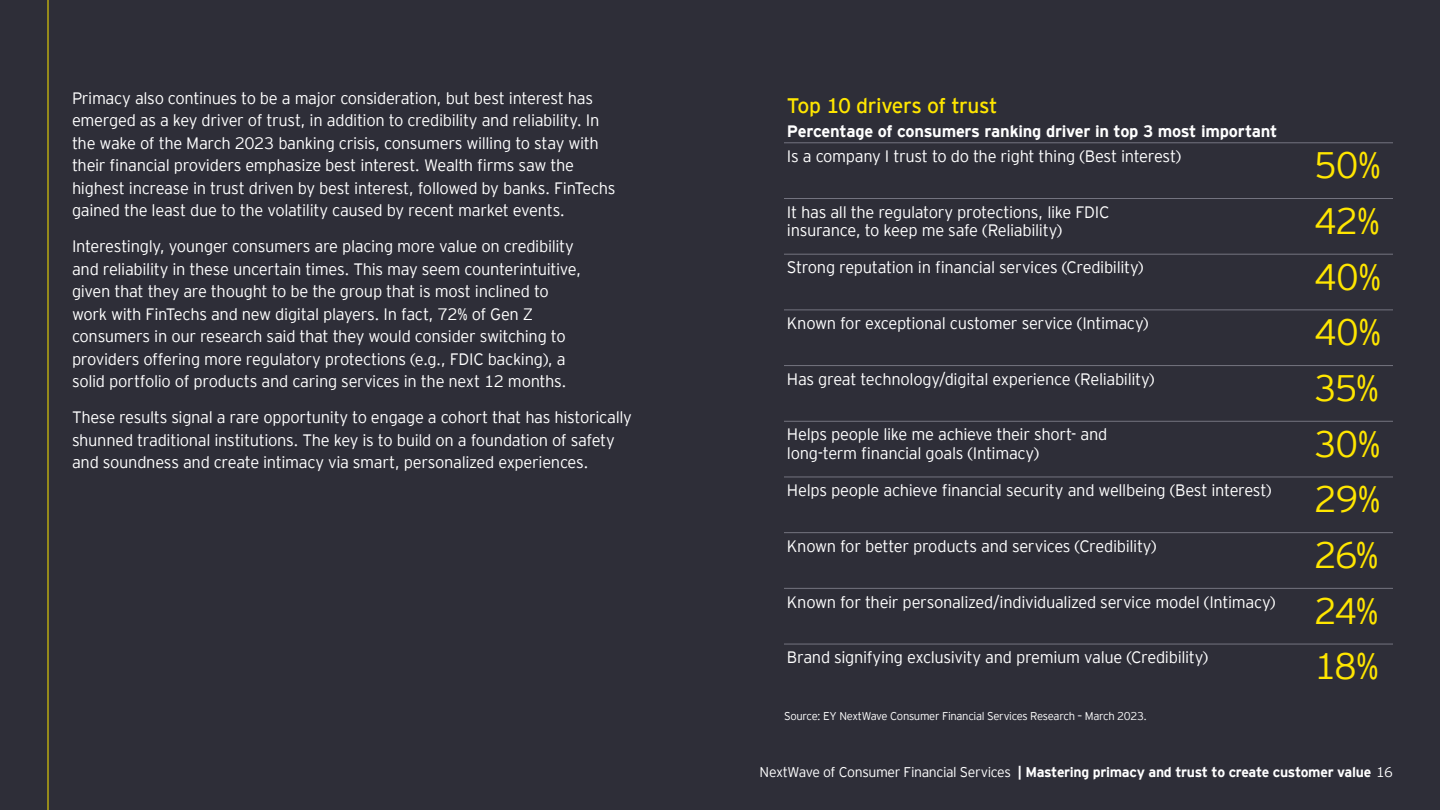
<style>
.page{position:relative;width:1440px;height:810px;background:#2e2e38}
.page>*{position:absolute;margin:0;border:0;box-sizing:border-box;transform-origin:0 0}
.Callout_Data{font:300 36.75px "EY Interstate";letter-spacing:-.035em;color:#ffe600}
.Subhead_1_Regular{font:21px "EY Interstate";letter-spacing:-.02em;color:#ffe600}
.Body_copy{font:300 16.5px/22.5px "EY Interstate";letter-spacing:-.02em;color:#fff}
.Body_copy_headline{font:700 16.5px "EY Interstate";letter-spacing:-.015em;color:#fff}
.t1{font:700 14.02px "EY Interstate";letter-spacing:-.025em;color:#fff}
.Source{font:300 11.25px "EY Interstate";letter-spacing:-.03em;color:#fff}
.s1{font-weight:300}
</style>
<div class="page">
<hr style="left:48px;top:0;width:1px;height:810px;background:#ffe600">
<hr style="left:784px;top:142px;width:527px;height:1px;background:#747480">
<hr style="left:1311px;top:142px;width:82px;height:1px;background:#747480">
<hr style="left:784px;top:198px;width:527px;height:1px;background:#747480">
<hr style="left:1311px;top:198px;width:82px;height:1px;background:#747480">
<hr style="left:784px;top:254px;width:527px;height:1px;background:#747480">
<hr style="left:1311px;top:254px;width:82px;height:1px;background:#747480">
<hr style="left:784px;top:310px;width:527px;height:1px;background:#747480">
<hr style="left:1311px;top:310px;width:82px;height:1px;background:#747480">
<hr style="left:784px;top:365px;width:527px;height:1px;background:#747480">
<hr style="left:1311px;top:365px;width:82px;height:1px;background:#747480">
<hr style="left:784px;top:421px;width:527px;height:1px;background:#747480">
<hr style="left:1311px;top:421px;width:82px;height:1px;background:#747480">
<hr style="left:784px;top:477px;width:527px;height:1px;background:#747480">
<hr style="left:1311px;top:477px;width:82px;height:1px;background:#747480">
<hr style="left:784px;top:532px;width:527px;height:1px;background:#747480">
<hr style="left:1311px;top:532px;width:82px;height:1px;background:#747480">
<hr style="left:784px;top:588px;width:527px;height:1px;background:#747480">
<hr style="left:1311px;top:588px;width:82px;height:1px;background:#747480">
<hr style="left:784px;top:644px;width:527px;height:1px;background:#747480">
<hr style="left:1311px;top:644px;width:82px;height:1px;background:#747480">
<p class="Body_copy" style="left:72px;top:86px;width:545px">Primacy also continues to be a major consideration, but best interest has emerged as a key driver of trust, in addition to credibility and reliability. In the wake of the March 2023 banking crisis, consumers willing to stay with their financial providers emphasize best interest. Wealth firms saw the highest increase in trust driven by best interest, followed by banks. FinTechs gained the least due to the volatility caused by recent market events.</p>
<p class="Body_copy" style="left:72px;top:234px;width:511px">Interestingly, younger consumers are placing more value on credibility and reliability in these uncertain times. This may seem counterintuitive, given that they are thought to be the group that is most inclined to work with FinTechs and new digital players. In fact, 72% of Gen Z consumers in our research said that they would consider switching to providers offering more regulatory protections (e.g., FDIC backing), a solid portfolio of products and caring services in the next 12 months.</p>
<p class="Body_copy" style="left:72px;top:405px;width:562px">These results signal a rare opportunity to engage a cohort that has historically shunned traditional institutions. The key is to build on a foundation of safety and soundness and create intimacy via smart, personalized experiences.</p>
<p class="Subhead_1_Regular" style="left:787px;top:90px;width:212px">Top 10 drivers of trust</p>
<p class="Body_copy_headline" style="left:787px;top:119px;width:492px">Percentage of consumers ranking driver in top 3 most important</p>
<p class="Body_copy" style="left:787px;top:144px;width:396px">Is a company I trust to do the right thing (Best interest)</p>
<p class="Callout_Data" style="left:1314px;top:139px;width:68px">50%</p>
<p class="Body_copy" style="left:787px;top:202px;width:324px;line-height:18.8px">It has all the regulatory protections, like FDIC insurance, to keep me safe (Reliability)</p>
<p class="Callout_Data" style="left:1314px;top:195px;width:68px">42%</p>
<p class="Body_copy" style="left:787px;top:255px;width:358px">Strong reputation in financial services (Credibility)</p>
<p class="Callout_Data" style="left:1314px;top:250px;width:69px">40%</p>
<p class="Body_copy" style="left:787px;top:311px;width:363px">Known for exceptional customer service (Intimacy)</p>
<p class="Callout_Data" style="left:1314px;top:306px;width:69px">40%</p>
<p class="Body_copy" style="left:787px;top:367px;width:369px">Has great technology/digital experience (Reliability)</p>
<p class="Callout_Data" style="left:1314px;top:362px;width:66px">35%</p>
<p class="Body_copy" style="left:787px;top:424px;width:322px;line-height:18.8px">Helps people like me achieve their short- and long-term financial goals (Intimacy)</p>
<p class="Callout_Data" style="left:1314px;top:418px;width:68px">30%</p>
<p class="Body_copy" style="left:787px;top:478px;width:486px">Helps people achieve financial security and wellbeing (Best interest)</p>
<p class="Callout_Data" style="left:1314px;top:473px;width:68px">29%</p>
<p class="Body_copy" style="left:787px;top:534px;width:371px">Known for better products and services (Credibility)</p>
<p class="Callout_Data" style="left:1314px;top:529px;width:66px">26%</p>
<p class="Body_copy" style="left:787px;top:589px;width:490px">Known for their personalized/individualized service model (Intimacy)</p>
<p class="Callout_Data" style="left:1314px;top:585px;width:66px">24%</p>
<p class="Body_copy" style="left:787px;top:645px;width:423px">Brand signifying exclusivity and premium value (Credibility)</p>
<p class="Callout_Data" style="left:1314px;top:640px;width:66px">18%</p>
<p class="Source" style="left:784px;top:708px;width:365px">Source: EY NextWave Consumer Financial Services Research – March 2023.</p>
<p class="t1" style="left:760px;top:762px;width:635px"><span class="s1">NextWave of Consumer Financial Services</span> | Mastering primacy and trust to create customer value <span class="s1">16</span></p>
</div>
